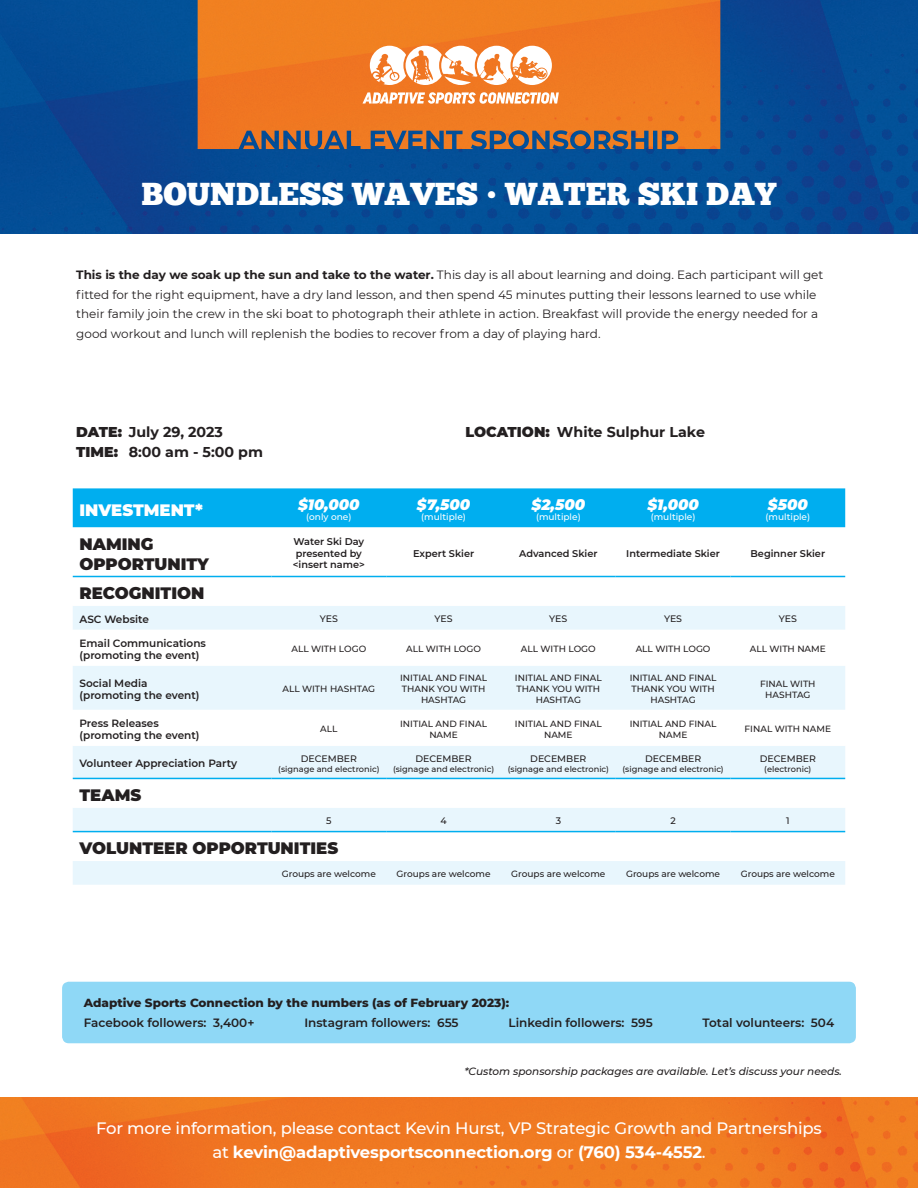
<style>
.page{position:relative;width:918px;height:1188px;background:#fff}
.page>*{position:absolute;margin:0;border:0;box-sizing:border-box;transform-origin:0 0}
.t1{font:31.8px "Chunk Five";color:#fff}
.t2{font:500 16.5px/24px "Montserrat";letter-spacing:-.01em;color:#fff;text-align:center}
.t3{font:900 16.5px/19.8px "Montserrat";color:#231f20}
.t4{font:900 16.5px "Montserrat";color:#fff}
.t5{font:italic 900 15px "Montserrat";color:#fff}
.t6{font:700 14.25px "Montserrat";color:#231f20}
.t7{font:12px/19.5px "Montserrat";color:#231f20}
.t8{font:600 12px "Montserrat";color:#231f20}
.t9{font:800 12px "Montserrat";color:#231f20}
.t10{font:600 10.5px/12.6px "Montserrat";color:#231f20}
.t11{font:italic 500 10.5px "Montserrat";color:#231f20}
.t12{font:600 9.75px "Montserrat";color:#231f20}
.t13{font:500 9.3px "Montserrat";color:#231f20}
.t14{font:500 9px/10.8px "Montserrat";color:#231f20;text-align:center}
.t15{font:500 9px "Montserrat";color:#fff}
.t16{font:500 8.25px "Montserrat";color:#231f20}
.s1{font-weight:700}
.s2{font-weight:900}
</style>
<div class="page">
<img style="left:0;top:0;width:918px;height:233px">
<img style="left:198px;top:0;width:370px;height:149px">
<img style="left:0;top:1097px;width:918px;height:91px">
<svg style="left:363px;top:92px;width:196px;height:12px"></svg>
<svg style="left:370px;top:46px;width:182px;height:39px"></svg>
<div style="left:62px;top:982px;width:794px;height:61px;background:#8fd8f6;border-radius:7px"></div>
<div style="left:73px;top:488px;width:772px;height:39px;background:#00aeef"></div>
<svg style="left:73px;top:606px;width:772px;height:279px;fill:#e8f6fd"></svg>
<hr style="left:73px;top:576px;width:198px;height:1px;background:#00aeef">
<hr style="left:271px;top:576px;width:115px;height:1px;background:#00aeef">
<hr style="left:386px;top:576px;width:115px;height:1px;background:#00aeef">
<hr style="left:501px;top:576px;width:115px;height:1px;background:#00aeef">
<hr style="left:616px;top:576px;width:114px;height:1px;background:#00aeef">
<hr style="left:730px;top:576px;width:115px;height:1px;background:#00aeef">
<hr style="left:73px;top:778px;width:198px;height:1px;background:#00aeef">
<hr style="left:271px;top:778px;width:115px;height:1px;background:#00aeef">
<hr style="left:386px;top:778px;width:115px;height:1px;background:#00aeef">
<hr style="left:501px;top:778px;width:115px;height:1px;background:#00aeef">
<hr style="left:616px;top:778px;width:114px;height:1px;background:#00aeef">
<hr style="left:730px;top:778px;width:115px;height:1px;background:#00aeef">
<hr style="left:73px;top:831px;width:198px;height:1px;background:#00aeef">
<hr style="left:271px;top:831px;width:115px;height:1px;background:#00aeef">
<hr style="left:386px;top:831px;width:115px;height:1px;background:#00aeef">
<hr style="left:501px;top:831px;width:115px;height:1px;background:#00aeef">
<hr style="left:616px;top:831px;width:114px;height:1px;background:#00aeef">
<hr style="left:730px;top:831px;width:115px;height:1px;background:#00aeef">
<p class="t1" style="left:142px;top:175px;width:636px">BOUNDLESS WAVES • WATER SKI DAY</p>
<p class="t7" style="left:76px;top:265px;width:749px"><span class="s1">This is the day we soak up the sun and take to the water.</span> This day is all about learning and doing. Each participant will get fitted for the right equipment, have a dry land lesson, and then spend 45 minutes putting their lessons learned to use while their family join the crew in the ski boat to photograph their athlete in action. Breakfast will provide the energy needed for a good workout and lunch will replenish the bodies to recover from a day of playing hard.</p>
<p class="t6" style="left:76px;top:422px;width:148px"><span class="s2">DATE:</span> July 29, 2023</p>
<p class="t6" style="left:76px;top:442px;width:188px"><span class="s2">TIME:</span> 8:00 am - 5:00 pm</p>
<p class="t6" style="left:465px;top:422px;width:241px"><span class="s2">LOCATION:</span> White Sulphur Lake</p>
<p class="t4" style="left:80px;top:498px;width:125px">INVESTMENT*</p>
<p class="t5" style="left:298px;top:493px;width:63px">$10,000</p>
<p class="t15" style="left:306px;top:511px;width:47px">(only one)</p>
<p class="t5" style="left:417px;top:493px;width:55px">$7,500</p>
<p class="t15" style="left:421px;top:511px;width:46px">(multiple)</p>
<p class="t5" style="left:531px;top:493px;width:55px">$2,500</p>
<p class="t15" style="left:536px;top:511px;width:46px">(multiple)</p>
<p class="t5" style="left:647px;top:493px;width:53px">$1,000</p>
<p class="t15" style="left:651px;top:511px;width:46px">(multiple)</p>
<p class="t5" style="left:768px;top:493px;width:41px">$500</p>
<p class="t15" style="left:766px;top:511px;width:46px">(multiple)</p>
<p class="t3" style="left:80px;top:533px;width:131px">NAMING<br>OPPORTUNITY</p>
<p class="t12" style="left:294px;top:535px;width:72px">Water Ski Day</p>
<p class="t12" style="left:296px;top:546px;width:68px">presented by</p>
<p class="t12" style="left:293px;top:558px;width:74px">&lt;insert name&gt;</p>
<p class="t12" style="left:413px;top:546px;width:63px">Expert Skier</p>
<p class="t12" style="left:519px;top:546px;width:80px">Advanced Skier</p>
<p class="t12" style="left:626px;top:546px;width:95px">Intermediate Skier</p>
<p class="t12" style="left:751px;top:546px;width:76px">Beginner Skier</p>
<p class="t3" style="left:80px;top:582px;width:126px">RECOGNITION</p>
<p class="t10" style="left:80px;top:612px;width:71px">ASC Website</p>
<p class="t13" style="left:320px;top:613px;width:20px">YES</p>
<p class="t13" style="left:435px;top:613px;width:20px">YES</p>
<p class="t13" style="left:549px;top:613px;width:20px">YES</p>
<p class="t13" style="left:664px;top:613px;width:20px">YES</p>
<p class="t13" style="left:779px;top:613px;width:20px">YES</p>
<p class="t10" style="left:80px;top:636px;width:128px">Email Communications (promoting the event)</p>
<p class="t14" style="left:291px;top:643px;width:76px">ALL WITH LOGO</p>
<p class="t14" style="left:406px;top:643px;width:76px">ALL WITH LOGO</p>
<p class="t14" style="left:521px;top:643px;width:76px">ALL WITH LOGO</p>
<p class="t14" style="left:636px;top:643px;width:76px">ALL WITH LOGO</p>
<p class="t14" style="left:750px;top:643px;width:78px">ALL WITH NAME</p>
<p class="t10" style="left:80px;top:676px;width:122px">Social Media (promoting the event)</p>
<p class="t14" style="left:283px;top:683px;width:94px">ALL WITH HASHTAG</p>
<p class="t14" style="left:400px;top:672px;width:88px">INITIAL AND FINAL<br>THANK YOU WITH<br>HASHTAG</p>
<p class="t14" style="left:515px;top:672px;width:88px">INITIAL AND FINAL<br>THANK YOU WITH<br>HASHTAG</p>
<p class="t14" style="left:630px;top:672px;width:88px">INITIAL AND FINAL<br>THANK YOU WITH<br>HASHTAG</p>
<p class="t14" style="left:760px;top:678px;width:57px">FINAL WITH<br>HASHTAG</p>
<p class="t10" style="left:80px;top:716px;width:122px">Press Releases (promoting the event)</p>
<p class="t14" style="left:320px;top:723px;width:19px">ALL</p>
<p class="t14" style="left:400px;top:718px;width:88px">INITIAL AND FINAL<br>NAME</p>
<p class="t14" style="left:515px;top:718px;width:88px">INITIAL AND FINAL<br>NAME</p>
<p class="t14" style="left:630px;top:718px;width:88px">INITIAL AND FINAL<br>NAME</p>
<p class="t14" style="left:745px;top:723px;width:88px">FINAL WITH NAME</p>
<p class="t10" style="left:80px;top:757px;width:159px">Volunteer Appreciation Party</p>
<p class="t13" style="left:301px;top:752px;width:58px">DECEMBER</p>
<p class="t16" style="left:278px;top:763px;width:103px">(signage and electronic)</p>
<p class="t13" style="left:416px;top:752px;width:58px">DECEMBER</p>
<p class="t16" style="left:393px;top:763px;width:103px">(signage and electronic)</p>
<p class="t13" style="left:530px;top:752px;width:58px">DECEMBER</p>
<p class="t16" style="left:508px;top:763px;width:103px">(signage and electronic)</p>
<p class="t13" style="left:645px;top:752px;width:58px">DECEMBER</p>
<p class="t16" style="left:623px;top:763px;width:103px">(signage and electronic)</p>
<p class="t13" style="left:760px;top:752px;width:58px">DECEMBER</p>
<p class="t16" style="left:764px;top:763px;width:49px">(electronic)</p>
<p class="t3" style="left:80px;top:784px;width:63px">TEAMS</p>
<p class="t13" style="left:326px;top:815px;width:7px">5</p>
<p class="t13" style="left:440px;top:815px;width:8px">4</p>
<p class="t13" style="left:556px;top:815px;width:7px">3</p>
<p class="t13" style="left:670px;top:815px;width:7px">2</p>
<p class="t13" style="left:786px;top:815px;width:5px">1</p>
<p class="t3" style="left:80px;top:838px;width:260px">VOLUNTEER OPPORTUNITIES</p>
<p class="t14" style="left:282px;top:868px;width:96px">Groups are welcome</p>
<p class="t14" style="left:397px;top:868px;width:96px">Groups are welcome</p>
<p class="t14" style="left:511px;top:868px;width:96px">Groups are welcome</p>
<p class="t14" style="left:626px;top:868px;width:96px">Groups are welcome</p>
<p class="t14" style="left:741px;top:868px;width:96px">Groups are welcome</p>
<p class="t9" style="left:84px;top:994px;width:427px">Adaptive Sports Connection by the numbers (as of February 2023):</p>
<p class="t8" style="left:84px;top:1014px;width:172px">Facebook followers: 3,400+</p>
<p class="t8" style="left:304px;top:1014px;width:156px">Instagram followers: 655</p>
<p class="t8" style="left:509px;top:1014px;width:146px">Linkedin followers: 595</p>
<p class="t8" style="left:703px;top:1014px;width:133px">Total volunteers: 504</p>
<p class="t11" style="left:464px;top:1064px;width:379px">*Custom sponsorship packages are available. Let’s discuss your needs.</p>
<h2 class="t2" style="left:96px;top:1116px;width:727px">For more information, please contact Kevin Hurst, VP Strategic Growth and Partnerships at <span class="s1">kevin@adaptivesportsconnection.org</span> or <span class="s1">(760) 534-4552</span>.</h2>
</div>
